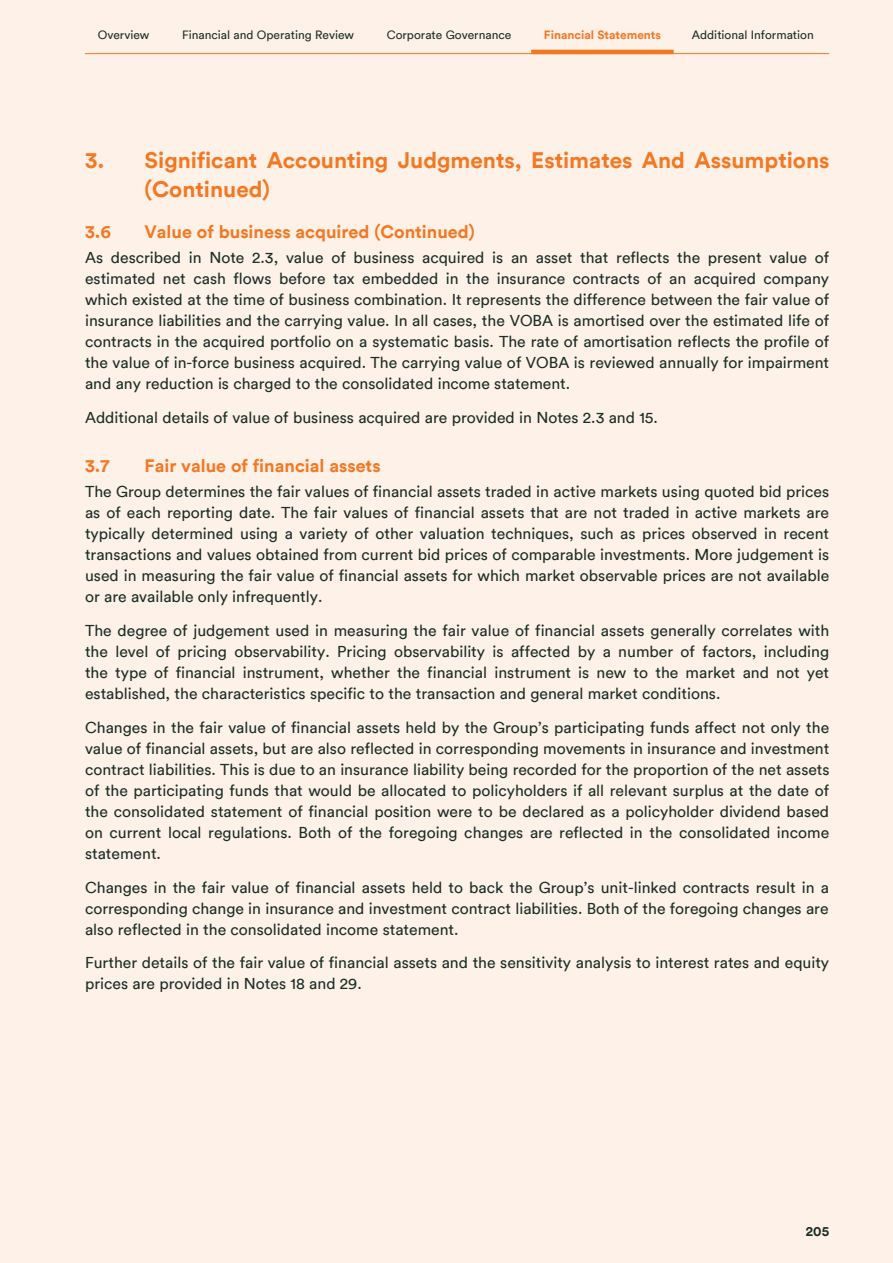
<style>
.page{position:relative;width:893px;height:1263px;background:#fef1e8}
.page>*{position:absolute;margin:0;border:0;box-sizing:border-box;transform-origin:0 0}
.t1{font:700 22.5px/28.5px "FWD Circular TT";color:#f47721}
.t2{font:700 18px "FWD Circular TT";color:#f47721}
.t3{font:15.75px/21px "FWD Circular TT";color:#1b2f27;text-align:justify}
.t4{font:700 13.5px "FWD Circular TT";color:#1b2f27}
.t5{font:12px "FWD Circular TT";color:#1b2f27}
.t6{font:700 12px "FWD Circular TT";color:#f47721}
</style>
<div class="page">
<hr style="left:85px;top:53px;width:744px;height:1px;background:#f47721">
<hr style="left:531px;top:50px;width:143px;height:4px;background:#f47721">
<p class="t5" style="left:98px;top:27px;width:53px">Overview</p>
<p class="t5" style="left:182px;top:27px;width:174px">Financial and Operating Review</p>
<p class="t5" style="left:387px;top:27px;width:126px">Corporate Governance</p>
<p class="t6" style="left:544px;top:27px;width:119px">Financial Statements</p>
<p class="t5" style="left:692px;top:27px;width:123px">Additional Information</p>
<h1 class="t1" style="left:145px;top:145px;width:686px;text-indent:-60px">3. Significant Accounting Judgments, Estimates And Assumptions (Continued)</h1>
<p class="t2" style="left:85px;top:219px;width:27px">3.6</p>
<p class="t2" style="left:145px;top:219px;width:332px">Value of business acquired (Continued)</p>
<p class="t3" style="left:85px;top:246px;width:746px">As described in Note 2.3, value of business acquired is an asset that reflects the present value of estimated net cash flows before tax embedded in the insurance contracts of an acquired company which existed at the time of business combination. It represents the difference between the fair value of insurance liabilities and the carrying value. In all cases, the VOBA is amortised over the estimated life of contracts in the acquired portfolio on a systematic basis. The rate of amortisation reflects the profile of the value of in-force business acquired. The carrying value of VOBA is reviewed annually for impairment and any reduction is charged to the consolidated income statement.</p>
<p class="t3" style="left:85px;top:406px;width:574px">Additional details of value of business acquired are provided in Notes 2.3 and 15.</p>
<p class="t2" style="left:85px;top:453px;width:26px">3.7</p>
<p class="t2" style="left:145px;top:453px;width:238px">Fair value of financial assets</p>
<p class="t3" style="left:85px;top:481px;width:746px">The Group determines the fair values of financial assets traded in active markets using quoted bid prices as of each reporting date. The fair values of financial assets that are not traded in active markets are typically determined using a variety of other valuation techniques, such as prices observed in recent transactions and values obtained from current bid prices of comparable investments. More judgement is used in measuring the fair value of financial assets for which market observable prices are not available or are available only infrequently.</p>
<p class="t3" style="left:85px;top:619px;width:746px">The degree of judgement used in measuring the fair value of financial assets generally correlates with the level of pricing observability. Pricing observability is affected by a number of factors, including the type of financial instrument, whether the financial instrument is new to the market and not yet established, the characteristics specific to the transaction and general market conditions.</p>
<p class="t3" style="left:85px;top:716px;width:746px">Changes in the fair value of financial assets held by the Group’s participating funds affect not only the value of financial assets, but are also reflected in corresponding movements in insurance and investment contract liabilities. This is due to an insurance liability being recorded for the proportion of the net assets of the participating funds that would be allocated to policyholders if all relevant surplus at the date of the consolidated statement of financial position were to be declared as a policyholder dividend based on current local regulations. Both of the foregoing changes are reflected in the consolidated income statement.</p>
<p class="t3" style="left:85px;top:876px;width:746px">Changes in the fair value of financial assets held to back the Group’s unit-linked contracts result in a corresponding change in insurance and investment contract liabilities. Both of the foregoing changes are also reflected in the consolidated income statement.</p>
<p class="t3" style="left:85px;top:952px;width:746px">Further details of the fair value of financial assets and the sensitivity analysis to interest rates and equity prices are provided in Notes 18 and 29.</p>
<p class="t4" style="left:806px;top:1222px;width:25px">205</p>
</div>
